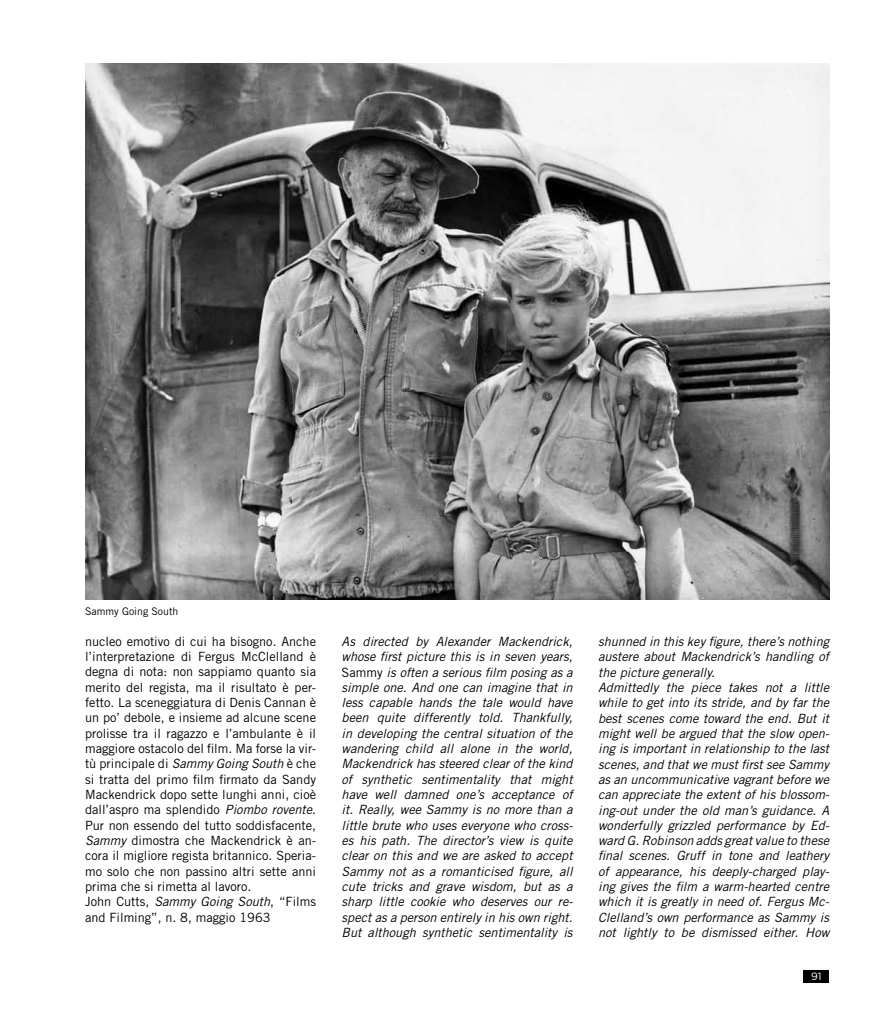
<style>
.page{position:relative;width:893px;height:1021px;background:#fff}
.page>*{position:absolute;margin:0;border:0;box-sizing:border-box;transform-origin:0 0}
.t1{font:italic 12.75px/15.3px "Trade Gothic LT Std";color:#000;text-align:justify}
.t2{font:12.75px/15.3px "Trade Gothic LT Std";color:#000}
.t3{font:10.5px "Trade Gothic LT Std";color:#000}
.t4{font:10.5px "Gotham";color:#fff}
.s1{font-style:italic}
.s2{font-style:normal}
</style>
<div class="page">
<div style="left:804px;top:969px;width:25px;height:13px;background:#000"></div>
<img style="left:85px;top:64px;width:744px;height:535px">
<p class="t3" style="left:85px;top:604px;width:95px">Sammy Going South</p>
<p class="t2" style="left:85px;top:633px;width:233px">nucleo emotivo di cui ha bisogno. Anche l’interpretazione di Fergus McClelland è degna di nota: non sappiamo quanto sia merito del regista, ma il risultato è per&shy;fetto. La sceneggiatura di Denis Cannan è un po’ debole, e insieme ad alcune scene prolisse tra il ragazzo e l’ambulante è il maggiore ostacolo del film. Ma forse la vir&shy;tù principale di <span class="s1">Sammy Going South</span> è che si tratta del primo film firmato da Sandy Mackendrick dopo sette lunghi anni, cioè dall’aspro ma splendido <span class="s1">Piombo rovente</span>.<br>Pur non essendo del tutto soddisfacente, <span class="s1">Sammy</span> dimostra che Mackendrick è an&shy;cora il migliore regista britannico. Speria&shy;mo solo che non passino altri sette anni prima che si rimetta al lavoro.<br>John Cutts, <span class="s1">Sammy Going South</span>, “Films and Filming”, n. 8, maggio 1963</p>
<p class="t1" style="left:342px;top:634px;width:233px">As directed by Alexander Mackendrick, whose first picture this is in seven years, <span class="s2">Sammy</span> is often a serious film posing as a simple one. And one can imagine that in less capable hands the tale would have been quite differently told. Thankfully, in developing the central situation of the wandering child all alone in the world, Mackendrick has steered clear of the kind of synthetic sentimentality that might have well damned one’s acceptance of it. Really, wee Sammy is no more than a little brute who uses everyone who cross&shy;es his path. The director’s view is quite clear on this and we are asked to accept Sammy not as a romanticised figure, all cute tricks and grave wisdom, but as a sharp little cookie who deserves our re&shy;spect as a person entirely in his own right.<br>But although synthetic sentimentality is</p>
<p class="t1" style="left:598px;top:634px;width:233px;text-align:left">shunned in this key figure, there’s nothing austere about Mackendrick’s handling of the picture generally.<br>Admittedly the piece takes not a little while to get into its stride, and by far the best scenes come toward the end. But it might well be argued that the slow open&shy;ing is important in relationship to the last scenes, and that we must first see Sammy as an uncommunicative vagrant before we can appreciate the extent of his blossom&shy;ing-out under the old man’s guidance. A wonderfully grizzled performance by Ed&shy;ward G. Robinson adds great value to these final scenes. Gruff in tone and leathery of appearance, his deeply-charged play&shy;ing gives the film a warm-hearted centre which it is greatly in need of. Fergus Mc-Clelland’s own performance as Sammy is not lightly to be dismissed either. How</p>
<p class="t4" style="left:811px;top:969px;width:12px">91</p>
</div>
